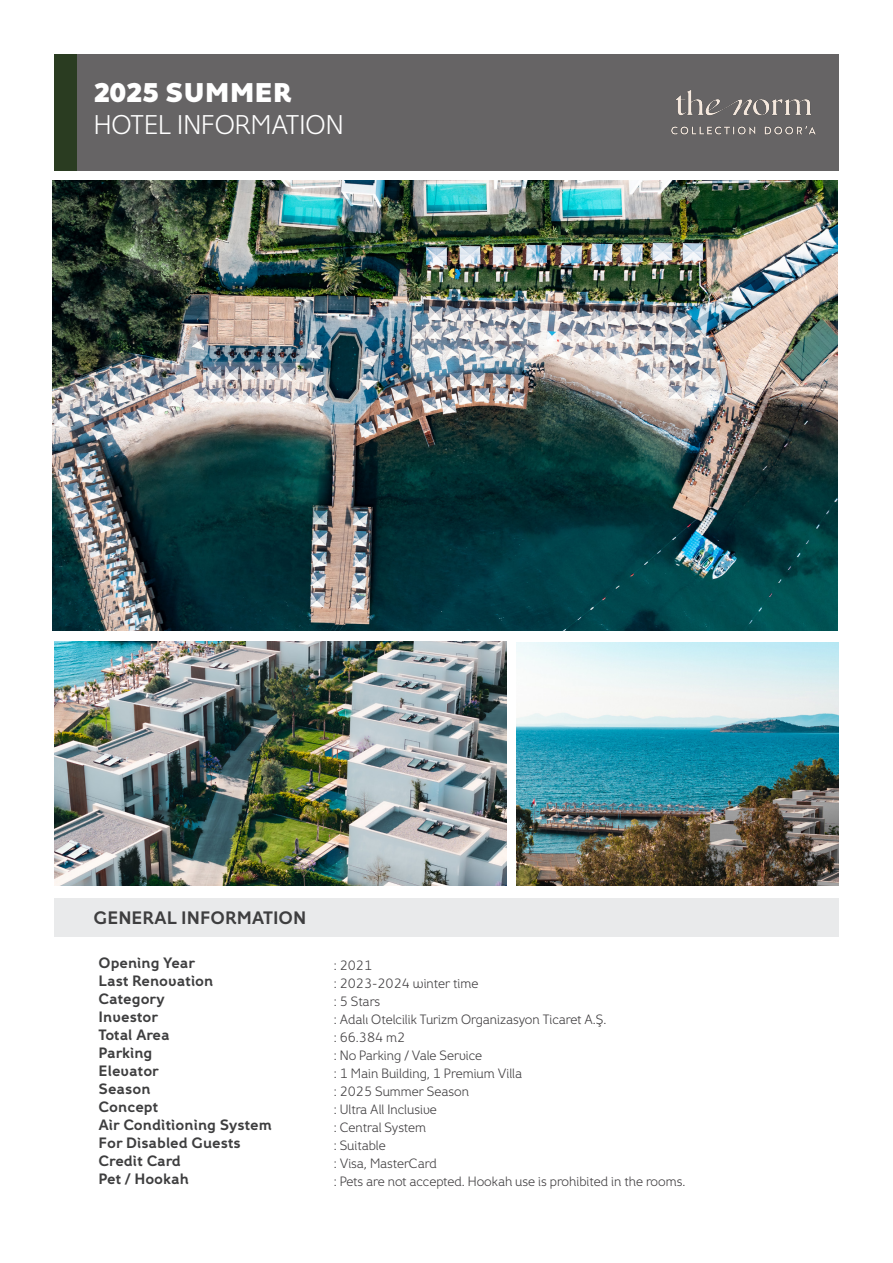
<style>
.page{position:relative;width:893px;height:1263px;background:#fff}
.page>*{position:absolute;margin:0;border:0;box-sizing:border-box;transform-origin:0 0}
.t1{font:27px "Fox Grotesque Pro Lt";color:#fff}
.t2{font:800 27px "Fox Grotesque Pro";color:#fff}
.t3{font:700 18px "Fox Grotesque Pro";color:#3e3e3f}
.t4{font:700 15px "Fox Grotesque Pro";color:#3e3e3f}
.t5{font:700 15px "Fox Grotesque Pro";letter-spacing:-.02em;color:#3e3e3f}
.t6{font:13.5px "Fox Grotesque Pro Lt";color:#413f41}
</style>
<div class="page">
<div style="left:54px;top:899px;width:785px;height:38px;background:#e9eaeb"></div>
<div style="left:77px;top:54px;width:762px;height:116px;background:#666465"></div>
<div style="left:54px;top:54px;width:23px;height:116px;background:#2a3c21"></div>
<img style="left:52px;top:180px;width:785px;height:451px">
<img style="left:54px;top:642px;width:452px;height:243px">
<img style="left:517px;top:642px;width:322px;height:243px">
<img style="left:671px;top:90px;width:145px;height:45px">
<p class="t2" style="left:94px;top:75px;width:200px">2025 SUMMER</p>
<p class="t1" style="left:94px;top:109px;width:251px">HOTEL INFORMATION</p>
<p class="t3" style="left:94px;top:907px;width:214px">GENERAL INFORMATION</p>
<p class="t4" style="left:99px;top:954px;width:98px">Opening Year</p>
<p class="t4" style="left:99px;top:972px;width:116px">Last Renovation</p>
<p class="t4" style="left:99px;top:990px;width:68px">Category</p>
<p class="t4" style="left:99px;top:1008px;width:61px">Investor</p>
<p class="t5" style="left:99px;top:1026px;width:73px">Total Area</p>
<p class="t4" style="left:99px;top:1044px;width:55px">Parking</p>
<p class="t4" style="left:99px;top:1062px;width:62px">Elevator</p>
<p class="t4" style="left:99px;top:1080px;width:54px">Season</p>
<p class="t4" style="left:99px;top:1098px;width:61px">Concept</p>
<p class="t4" style="left:99px;top:1116px;width:175px">Air Conditioning System</p>
<p class="t4" style="left:99px;top:1134px;width:144px">For Disabled Guests</p>
<p class="t4" style="left:99px;top:1152px;width:84px">Credit Card</p>
<p class="t4" style="left:99px;top:1170px;width:92px">Pet / Hookah</p>
<p class="t6" style="left:334px;top:957px;width:40px">: 2021</p>
<p class="t6" style="left:334px;top:975px;width:146px">: 2023-2024 winter time</p>
<p class="t6" style="left:334px;top:993px;width:48px">: 5 Stars</p>
<p class="t6" style="left:334px;top:1011px;width:274px">: Adalı Otelcilik Turizm Organizasyon Ticaret A.Ş.</p>
<p class="t6" style="left:334px;top:1029px;width:73px">: 66.384 m2</p>
<p class="t6" style="left:334px;top:1047px;width:150px">: No Parking / Vale Service</p>
<p class="t6" style="left:334px;top:1065px;width:190px">: 1 Main Building, 1 Premium Villa</p>
<p class="t6" style="left:334px;top:1083px;width:137px">: 2025 Summer Season</p>
<p class="t6" style="left:334px;top:1101px;width:105px">: Ultra All Inclusive</p>
<p class="t6" style="left:334px;top:1119px;width:94px">: Central System</p>
<p class="t6" style="left:334px;top:1137px;width:54px">: Suitable</p>
<p class="t6" style="left:334px;top:1155px;width:104px">: Visa, MasterCard</p>
<p class="t6" style="left:334px;top:1173px;width:353px">: Pets are not accepted. Hookah use is prohibited in the rooms.</p>
</div>
